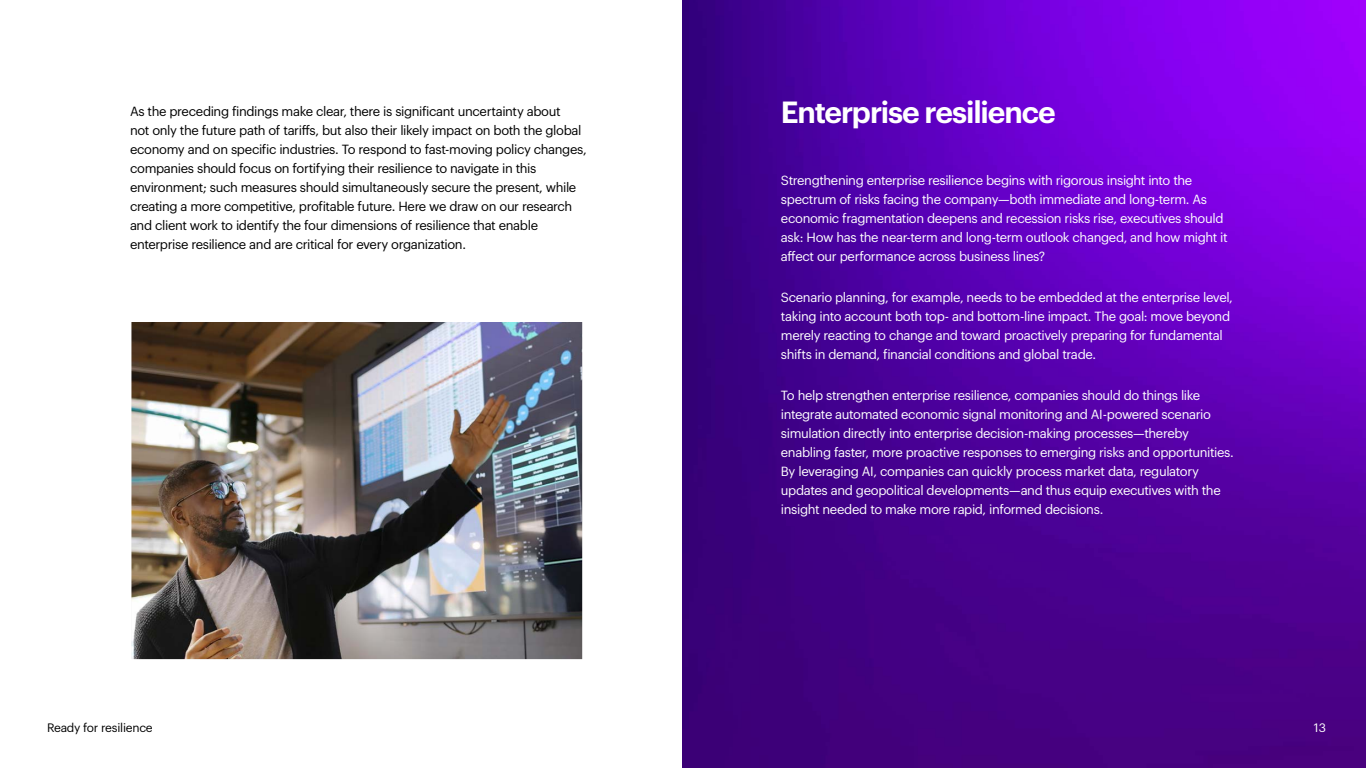
<style>
.page{position:relative;width:1366px;height:768px;background:#fff}
.page>*{position:absolute;margin:0;border:0;box-sizing:border-box;transform-origin:0 0}
.t1{font:600 30px "Graphik";letter-spacing:-.035em;color:#fff}
.t2{font:13px/19px "Graphik";letter-spacing:-.03em;color:#fff}
.t3{font:13px/19px "Graphik";letter-spacing:-.03em;color:#000}
.t4{font:12px "Graphik";letter-spacing:-.02em;color:#000}
.t5{font:12px "Graphik";color:#fff}
</style>
<div class="page">
<img style="left:682px;top:0;width:684px;height:768px">
<img style="left:131px;top:322px;width:451px;height:337px">
<p class="t3" style="left:130px;top:100px;width:458px">As the preceding findings make clear, there is significant uncertainty about<br>not only the future path of tariffs, but also their likely impact on both the global economy and on specific industries. To respond to fast-moving policy changes, companies should focus on fortifying their resilience to navigate in this environment; such measures should simultaneously secure the present, while creating a more competitive, profitable future. Here we draw on our research and client work to identify the four dimensions of resilience that enable enterprise resilience and are critical for every organization.</p>
<h1 class="t1" style="left:781px;top:89px;width:276px">Enterprise resilience</h1>
<p class="t2" style="left:781px;top:169px;width:448px">Strengthening enterprise resilience begins with rigorous insight into the spectrum of risks facing the company—both immediate and long-term. As economic fragmentation deepens and recession risks rise, executives should ask: How has the near-term and long-term outlook changed, and how might it affect our performance across business lines?</p>
<p class="t2" style="left:781px;top:286px;width:453px">Scenario planning, for example, needs to be embedded at the enterprise level, taking into account both top- and bottom-line impact. The goal: move beyond merely reacting to change and toward proactively preparing for fundamental shifts in demand, financial conditions and global trade.</p>
<p class="t2" style="left:781px;top:384px;width:454px">To help strengthen enterprise resilience, companies should do things like integrate automated economic signal monitoring and AI-powered scenario simulation directly into enterprise decision-making processes—thereby enabling faster, more proactive responses to emerging risks and opportunities.<br>By leveraging AI, companies can quickly process market data, regulatory updates and geopolitical developments—and thus equip executives with the insight needed to make more rapid, informed decisions.</p>
<p class="t4" style="left:47px;top:718px;width:107px">Ready for resilience</p>
<p class="t5" style="left:1314px;top:718px;width:14px">13</p>
</div>
